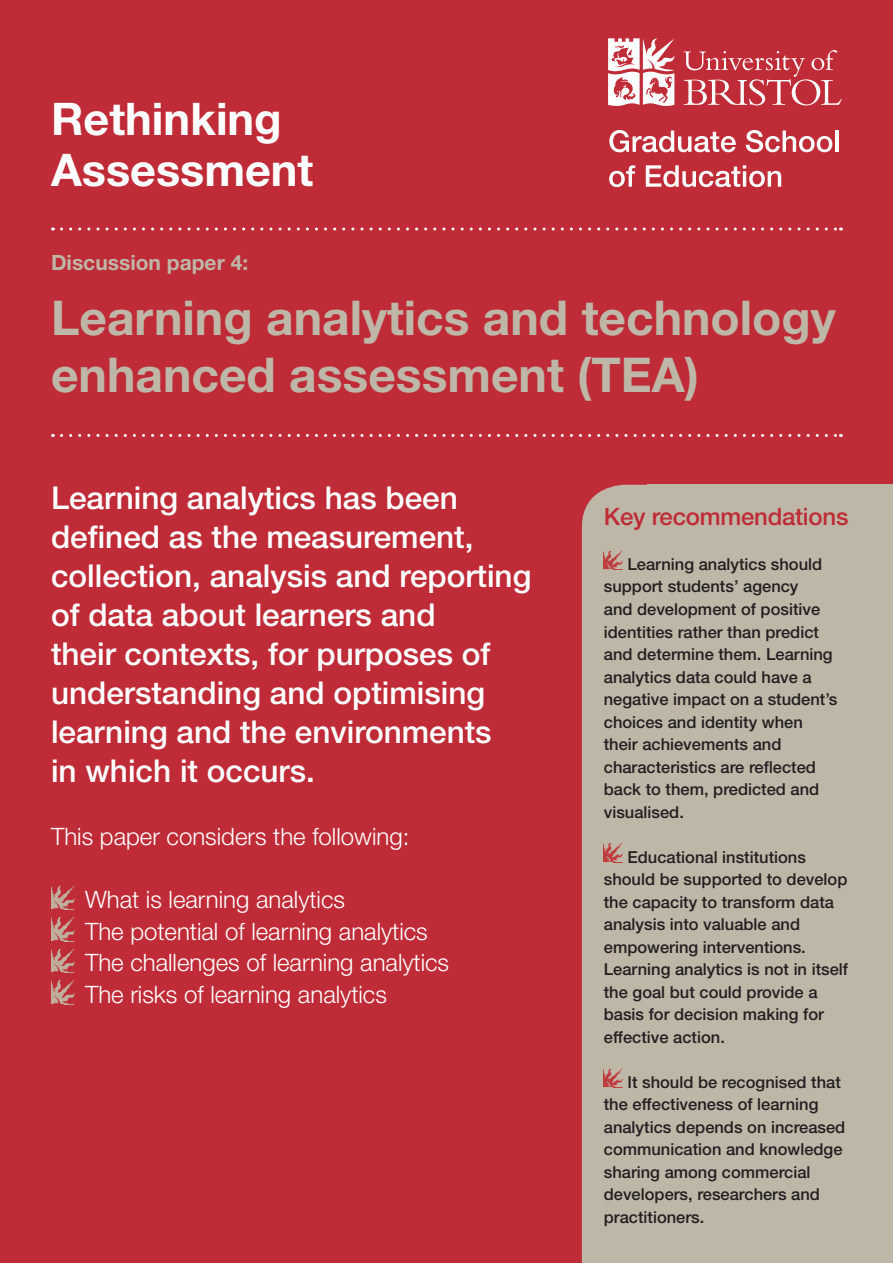
<style>
.page{position:relative;width:893px;height:1263px;background:#bf2b37}
.page>*{position:absolute;margin:0;border:0;box-sizing:border-box;transform-origin:0 0}
.t1{font:700 48px/57px "Helvetica Neue";color:#beb7a8}
.t2{font:700 45px/51px "Helvetica Neue";color:#fff}
.t3{font:500 31.5px/39px "Helvetica Neue";color:#fff}
.t4{font:300 24px/31.5px "Helvetica Neue";color:#fff}
.t5{font:500 24px "Helvetica Neue";letter-spacing:-.01em;color:#bf2b37}
.t6{font:700 21px "Helvetica Neue";color:#beb7a8}
.t7{font:500 16.5px/22.5px "Helvetica Neue";color:#231f20}
</style>
<div class="page">
<img style="left:51px;top:885px;width:24px;height:25px">
<img style="left:51px;top:917px;width:24px;height:24px">
<img style="left:51px;top:948px;width:24px;height:25px">
<img style="left:51px;top:980px;width:24px;height:24px">
<svg style="left:683px;top:50px;width:159px;height:55px"></svg>
<svg style="left:609px;top:130px;width:127px;height:22px"></svg>
<svg style="left:746px;top:130px;width:86px;height:22px"></svg>
<hr style="left:835px;top:131px;width:4px;height:21px;background:#fff">
<svg style="left:609px;top:165px;width:26px;height:22px"></svg>
<svg style="left:646px;top:165px;width:135px;height:22px"></svg>
<svg style="left:608px;top:38px;width:67px;height:68px"></svg>
<svg style="left:61px;top:227px;width:780px;height:3px"></svg>
<svg style="left:61px;top:434px;width:780px;height:3px"></svg>
<div style="left:582px;top:485px;width:65px;height:778px;background:#beb7a8"></div>
<div style="left:647px;top:485px;width:246px;height:778px;background:#beb7a8"></div>
<img style="left:604px;top:550px;width:19px;height:20px">
<img style="left:604px;top:843px;width:19px;height:19px">
<img style="left:604px;top:1068px;width:19px;height:19px">
<h2 class="t2" style="left:51px;top:93px;width:264px">Rethinking<br>Assessment</h2>
<p class="t6" style="left:51px;top:250px;width:199px">Discussion paper 4:</p>
<h1 class="t1" style="left:51px;top:289px;width:786px">Learning analytics and technology enhanced assessment (TEA)</h1>
<h3 class="t3" style="left:51px;top:478px;width:482px">Learning analytics has been defined as the measurement, collection, analysis and reporting of data about learners and<br>their contexts, for purposes of understanding and optimising learning and the environments<br>in which it occurs.</h3>
<h3 class="t4" style="left:51px;top:820px;width:360px">This paper considers the following:</h3>
<h3 class="t4" style="left:85px;top:883px;width:366px">What is learning analytics<br>The potential of learning analytics The challenges of learning analytics The risks of learning analytics</h3>
<h3 class="t5" style="left:604px;top:502px;width:246px">Key recommendations</h3>
<p class="t7" style="left:604px;top:553px;width:235px;text-indent:24px">Learning analytics should support students’ agency<br>and development of positive identities rather than predict and determine them. Learning analytics data could have a negative impact on a student’s choices and identity when their achievements and characteristics are reflected back to them, predicted and visualised.</p>
<p class="t7" style="left:604px;top:845px;width:246px;text-indent:24px">Educational institutions should be supported to develop the capacity to transform data analysis into valuable and empowering interventions.<br>Learning analytics is not in itself the goal but could provide a basis for decision making for effective action.</p>
<p class="t7" style="left:604px;top:1070px;width:243px;text-indent:24px">It should be recognised that the effectiveness of learning analytics depends on increased communication and knowledge sharing among commercial developers, researchers and practitioners.</p>
</div>
